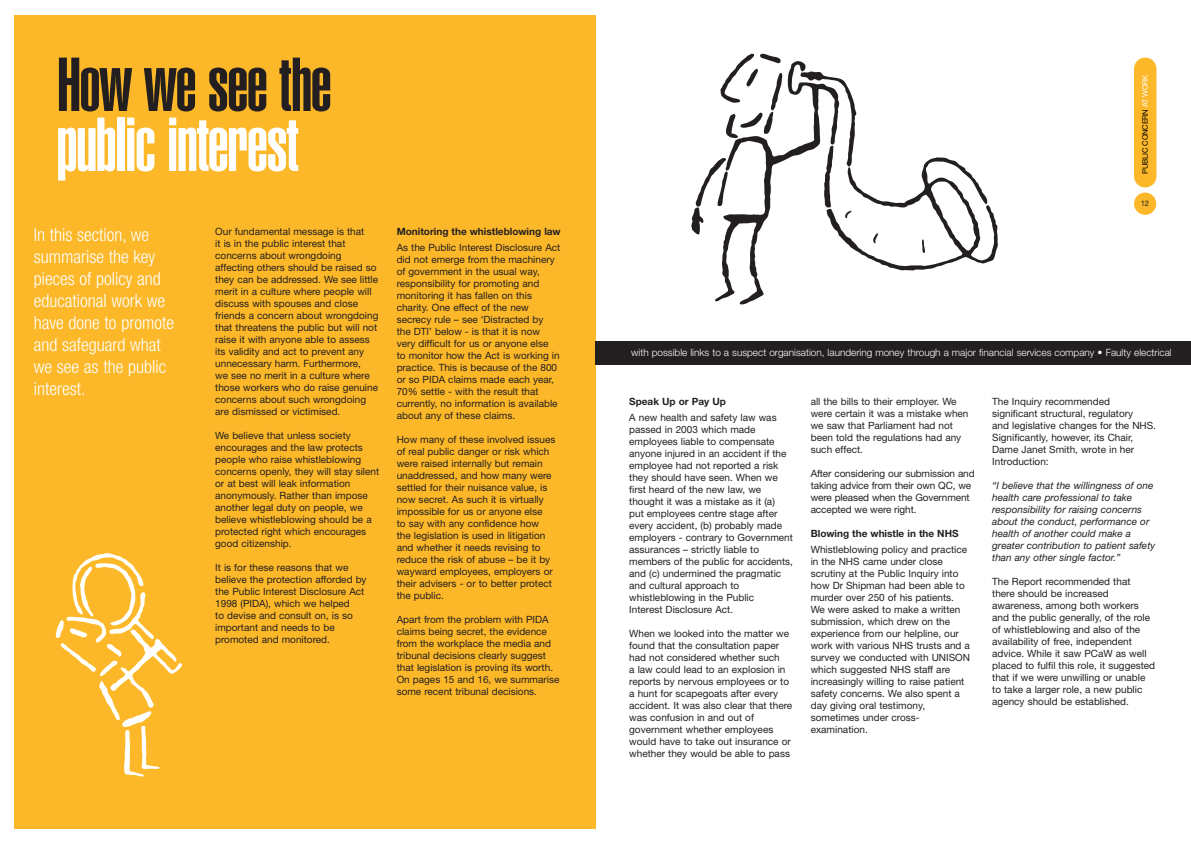
<style>
.page{position:relative;width:1191px;height:842px;background:#fff}
.page>*{position:absolute;margin:0;border:0;box-sizing:border-box;transform-origin:0 0}
.t1{font:900 extra-condensed 75px "Helvetica";letter-spacing:-.015em;color:#fff}
.t2{font:900 extra-condensed 75px "Helvetica";letter-spacing:-.015em;color:#231f20}
.t3{font:300 condensed 18px/22px "Helvetica Neue";color:#fff}
.t4{font:10px/12px "Helvetica Neue";color:#231f20}
.t5{font:italic 10px/12px "Helvetica Neue";color:#231f20}
.t6{font:300 10px "Helvetica Neue";color:#fff}
.t7{font:700 10px "Helvetica Neue";color:#231f20}
.t8{font:7.6px "Helvetica Neue";letter-spacing:-.03em;color:#000}
.t9{font:7.6px "Helvetica Neue";color:#231f20}
.s1{color:#fff}
</style>
<div class="page">
<div style="left:14px;top:15px;width:581px;height:814px;background:#fcb828"></div>
<div style="left:1134px;top:58px;width:22px;height:129px;background:#fcb828;border-radius:11px"></div>
<div style="left:1134px;top:193px;width:22px;height:22px;background:#fcb828;border-radius:50%"></div>
<svg style="left:56px;top:553px;width:126px;height:223px"></svg>
<svg style="left:691px;top:54px;width:307px;height:250px"></svg>
<div style="left:595px;top:341px;width:595px;height:23px;background:#231f20"></div>
<h1 class="t2" style="left:57px;top:58px;width:277px">How we see the</h1>
<h1 class="t1" style="left:57px;top:118px;width:244px">public interest</h1>
<h2 class="t3" style="left:34px;top:225px;width:142px">In this section, we summarise the key pieces of policy and educational work we have done to promote and safeguard what we see as the public interest.</h2>
<p class="t4" style="left:215px;top:226px;width:165px">Our fundamental message is that<br>it is in the public interest that concerns about wrongdoing affecting others should be raised so they can be addressed. We see little merit in a culture where people will discuss with spouses and close friends a concern about wrongdoing that threatens the public but will not raise it with anyone able to assess its validity and act to prevent any unnecessary harm. Furthermore,<br>we see no merit in a culture where those workers who do raise genuine concerns about such wrongdoing are dismissed or victimised.</p>
<p class="t4" style="left:215px;top:430px;width:165px">We believe that unless society encourages and the law protects people who raise whistleblowing concerns openly, they will stay silent or at best will leak information anonymously. Rather than impose another legal duty on people, we believe whistleblowing should be a protected right which encourages good citizenship.</p>
<p class="t4" style="left:215px;top:562px;width:153px">It is for these reasons that we believe the protection afforded by the Public Interest Disclosure Act<br>1998 (PIDA), which we helped<br>to devise and consult on, is so important and needs to be promoted and monitored.</p>
<p class="t7" style="left:397px;top:228px;width:166px">Monitoring the whistleblowing law</p>
<p class="t4" style="left:397px;top:242px;width:165px">As the Public Interest Disclosure Act did not emerge from the machinery of government in the usual way, responsibility for promoting and monitoring it has fallen on this charity. One effect of the new secrecy rule – see ‘Distracted by<br>the DTI’ below - is that it is now very difficult for us or anyone else<br>to monitor how the Act is working in practice. This is because of the 800 or so PIDA claims made each year, 70% settle - with the result that currently, no information is available about any of these claims.</p>
<p class="t4" style="left:397px;top:434px;width:160px">How many of these involved issues of real public danger or risk which were raised internally but remain unaddressed, and how many were settled for their nuisance value, is now secret. As such it is virtually impossible for us or anyone else<br>to say with any confidence how the legislation is used in litigation and whether it needs revising to reduce the risk of abuse – be it by wayward employees, employers or their advisers - or to better protect the public.</p>
<p class="t4" style="left:397px;top:614px;width:164px">Apart from the problem with PIDA claims being secret, the evidence from the workplace the media and tribunal decisions clearly suggest that legislation is proving its worth.<br>On pages 15 and 16, we summarise some recent tribunal decisions.</p>
<p class="t8" style="left:1142px;top:174px;width:101px;rotate:-90deg">PUBLIC CONCERN <span class="s1">AT WORK</span></p>
<p class="t9" style="left:1140px;top:201px;width:10px">12</p>
<p class="t6" style="left:631px;top:349px;width:542px">with possible links to a suspect organisation, laundering money through a major financial services company • Faulty electrical</p>
<p class="t7" style="left:629px;top:398px;width:98px">Speak Up or Pay Up</p>
<p class="t4" style="left:629px;top:413px;width:165px">A new health and safety law was passed in 2003 which made employees liable to compensate anyone injured in an accident if the employee had not reported a risk they should have seen. When we first heard of the new law, we thought it was a mistake as it (a)<br>put employees centre stage after every accident, (b) probably made employers - contrary to Government assurances – strictly liable to members of the public for accidents, and (c) undermined the pragmatic and cultural approach to whistleblowing in the Public<br>Interest Disclosure Act.</p>
<p class="t4" style="left:629px;top:629px;width:164px">When we looked into the matter we found that the consultation paper had not considered whether such<br>a law could lead to an explosion in reports by nervous employees or to a hunt for scapegoats after every accident. It was also clear that there was confusion in and out of government whether employees would have to take out insurance or whether they would be able to pass</p>
<p class="t4" style="left:810px;top:396px;width:159px">all the bills to their employer. We were certain it was a mistake when we saw that Parliament had not been told the regulations had any such effect.</p>
<p class="t4" style="left:810px;top:468px;width:165px">After considering our submission and taking advice from their own QC, we were pleased when the Government accepted we were right.</p>
<p class="t7" style="left:810px;top:530px;width:149px">Blowing the whistle in the NHS</p>
<p class="t4" style="left:810px;top:545px;width:161px">Whistleblowing policy and practice in the NHS came under close scrutiny at the Public Inquiry into how Dr Shipman had been able to murder over 250 of his patients.<br>We were asked to make a written submission, which drew on the experience from our helpline, our work with various NHS trusts and a survey we conducted with UNISON which suggested NHS staff are increasingly willing to raise patient safety concerns. We also spent a day giving oral testimony, sometimes under cross&shy;examination.</p>
<p class="t4" style="left:992px;top:396px;width:165px">The Inquiry recommended significant structural, regulatory<br>and legislative changes for the NHS.<br>Significantly, however, its Chair,<br>Dame Janet Smith, wrote in her<br>Introduction:</p>
<p class="t5" style="left:992px;top:480px;width:165px">“I believe that the willingness of one health care professional to take responsibility for raising concerns about the conduct, performance or health of another could make a greater contribution to patient safety than any other single factor.”</p>
<p class="t4" style="left:992px;top:576px;width:164px">The Report recommended that there should be increased awareness, among both workers and the public generally, of the role of whistleblowing and also of the availability of free, independent advice. While it saw PCaW as well placed to fulfil this role, it suggested that if we were unwilling or unable to take a larger role, a new public agency should be established.</p>
</div>
